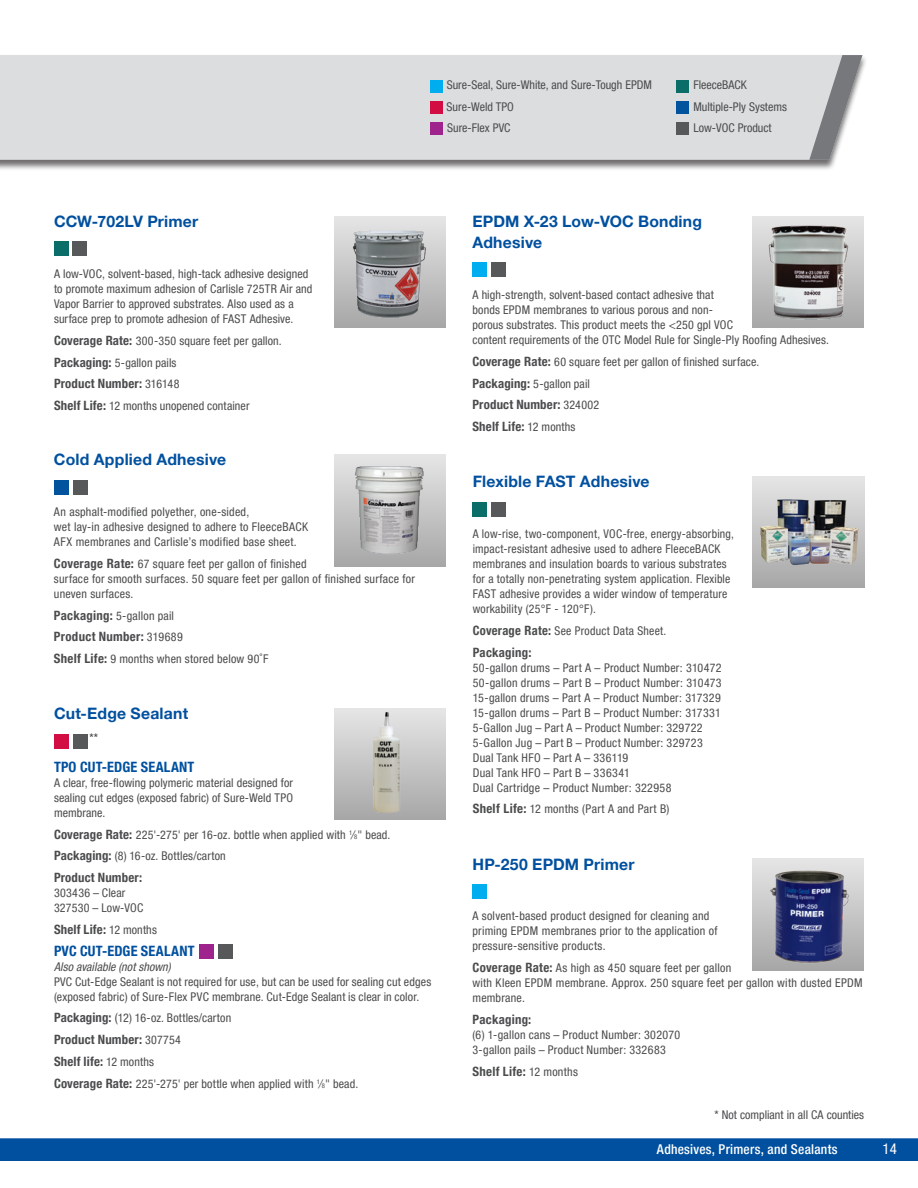
<style>
.page{position:relative;width:918px;height:1188px;background:#fff}
.page>*{position:absolute;margin:0;border:0;box-sizing:border-box;transform-origin:0 0}
.t1{font:700 15.75px/21px "Helvetica Neue LT Pro";letter-spacing:.015em;color:#01509f}
.t2{font:condensed 15px "Helvetica Neue LT Pro";color:#fff}
.t3{font:700 condensed 14.25px "Helvetica Neue LT Pro";letter-spacing:.015em;color:#01509f}
.t4{font:500 condensed 13.5px "Helvetica Neue LT Pro";letter-spacing:.02em;color:#fff}
.t5{font:700 condensed 12.9px "Helvetica Neue LT Pro";letter-spacing:.015em;color:#4b4c4d}
.t6{font:condensed 12px/15px "Helvetica Neue LT Pro";letter-spacing:.015em;color:#4b4c4d}
.t7{font:italic condensed 12px "Helvetica Neue LT Pro";letter-spacing:.01em;color:#4b4c4d}
.t8{font:condensed 12px "Helvetica Neue LT Pro";color:#3e3e3f}
.s1{font-weight:700;font-size:12.9px}
.s2{font-weight:400;font-size:12px}
.s3{font-size:6.6px}
.s4{font-size:12.9px}
</style>
<div class="page">
<div style="left:0;top:1138px;width:918px;height:23px;background:#01509f"></div>
<div style="left:0;top:55px;width:868px;height:116px;background:#231f20;opacity:.65"></div>
<div style="left:0;top:55px;width:809px;height:105px;background:#dcdddf"></div>
<svg style="left:809px;top:55px;width:53px;height:105px"></svg>
<div style="left:430px;top:80px;width:12px;height:12px;background:#00aeef"></div>
<div style="left:430px;top:101px;width:12px;height:13px;background:#d20d44"></div>
<div style="left:430px;top:123px;width:12px;height:12px;background:#9f238c"></div>
<div style="left:676px;top:80px;width:13px;height:12px;background:#0b6d67"></div>
<div style="left:676px;top:101px;width:13px;height:13px;background:#01539e"></div>
<div style="left:676px;top:123px;width:13px;height:12px;background:#57585a"></div>
<div style="left:472px;top:263px;width:15px;height:14px;background:#00aeef"></div>
<div style="left:491px;top:263px;width:15px;height:14px;background:#57585a"></div>
<img style="left:753px;top:216px;width:111px;height:112px">
<div style="left:334px;top:216px;width:112px;height:112px;background:linear-gradient(to bottom,#e6e6e6,#a7a7a7)"></div>
<div style="left:54px;top:241px;width:15px;height:15px;background:#0b6d67"></div>
<div style="left:72px;top:241px;width:15px;height:15px;background:#57585a"></div>
<img style="left:349px;top:220px;width:82px;height:103px">
<div style="left:54px;top:480px;width:15px;height:14px;background:#01539e"></div>
<div style="left:73px;top:480px;width:14px;height:14px;background:#57585a"></div>
<div style="left:334px;top:455px;width:112px;height:111px;background:linear-gradient(to bottom,#e5e5e5,#a7a7a7)"></div>
<img style="left:353px;top:456px;width:73px;height:104px">
<div style="left:73px;top:734px;width:15px;height:14px;background:#57585a"></div>
<div style="left:54px;top:734px;width:15px;height:14px;background:#d20d44"></div>
<img style="left:334px;top:708px;width:112px;height:112px">
<div style="left:218px;top:944px;width:15px;height:15px;background:#57585a"></div>
<div style="left:199px;top:944px;width:15px;height:15px;background:#9f238c"></div>
<svg style="left:753px;top:476px;width:111px;height:112px;background:#c5c5c5"></svg>
<div style="left:473px;top:502px;width:14px;height:15px;background:#0b6d67"></div>
<div style="left:491px;top:502px;width:15px;height:15px;background:#57585a"></div>
<img style="left:753px;top:494px;width:111px;height:75px">
<div style="left:753px;top:858px;width:111px;height:112px;background:linear-gradient(to bottom,#e6e6e6,#a7a7a7)"></div>
<div style="left:472px;top:884px;width:15px;height:15px;background:#00aeef"></div>
<img style="left:763px;top:861px;width:90px;height:107px">
<p class="t6" style="left:447px;top:77px;width:207px">Sure-Seal, Sure-White, and Sure-Tough EPDM</p>
<p class="t6" style="left:447px;top:99px;width:69px">Sure-Weld TPO</p>
<p class="t6" style="left:447px;top:120px;width:65px">Sure-Flex PVC</p>
<p class="t6" style="left:693px;top:77px;width:55px">FleeceBACK</p>
<p class="t6" style="left:693px;top:99px;width:95px">Multiple-Ply Systems</p>
<p class="t6" style="left:693px;top:120px;width:80px">Low-VOC Product</p>
<p class="t1" style="left:54px;top:211px;width:146px">CCW-702LV Primer</p>
<p class="t6" style="left:54px;top:266px;width:260px">A low-VOC, solvent-based, high-tack adhesive designed to promote maximum adhesion of Carlisle 725TR Air and Vapor Barrier to approved substrates. Also used as a surface prep to promote adhesion of FAST Adhesive.</p>
<p class="t6" style="left:54px;top:333px;width:229px"><span class="s1">Coverage Rate:</span> 300-350 square feet per gallon.</p>
<p class="t6" style="left:54px;top:355px;width:124px"><span class="s1">Packaging:</span> 5-gallon pails</p>
<p class="t5" style="left:54px;top:376px;width:127px">Product Number: <span class="s2">316148</span></p>
<p class="t6" style="left:54px;top:398px;width:197px"><span class="s1">Shelf Life:</span> 12 months unopened container</p>
<p class="t1" style="left:54px;top:449px;width:174px">Cold Applied Adhesive</p>
<p class="t6" style="left:54px;top:504px;width:256px">An asphalt-modified polyether, one-sided,<br>wet lay-in adhesive designed to adhere to FleeceBACK<br>AFX membranes and Carlisle’s modified base sheet.</p>
<p class="t6" style="left:54px;top:556px;width:363px"><span class="s1">Coverage Rate:</span> 67 square feet per gallon of finished<br>surface for smooth surfaces. 50 square feet per gallon of finished surface for uneven surfaces.</p>
<p class="t6" style="left:54px;top:608px;width:122px"><span class="s1">Packaging:</span> 5-gallon pail</p>
<p class="t5" style="left:54px;top:629px;width:130px">Product Number: <span class="s2">319689</span></p>
<p class="t6" style="left:54px;top:651px;width:216px"><span class="s1">Shelf Life:</span> 9 months when stored below 90˚F</p>
<p class="t1" style="left:54px;top:703px;width:136px">Cut-Edge Sealant</p>
<p class="t3" style="left:54px;top:758px;width:142px">TPO CUT-EDGE SEALANT</p>
<p class="t6" style="left:54px;top:775px;width:241px;text-align:justify">A clear, free-flowing polymeric material designed for sealing cut edges (exposed fabric) of Sure-Weld TPO membrane.</p>
<p class="t6" style="left:54px;top:827px;width:338px"><span class="s1">Coverage Rate:</span> 225'-275' per 16-oz. bottle when applied with <sup>1</sup>⁄<span class="s3">8</span>" bead.</p>
<p class="t6" style="left:54px;top:848px;width:173px"><span class="s1">Packaging:</span> (8) 16-oz. Bottles/carton</p>
<p class="t5" style="left:54px;top:870px;width:90px">Product Number:</p>
<p class="t6" style="left:54px;top:885px;width:73px">303436 – Clear</p>
<p class="t6" style="left:54px;top:900px;width:91px">327530 – Low-VOC</p>
<p class="t5" style="left:54px;top:922px;width:104px">Shelf Life: <span class="s2">12 months</span></p>
<p class="t3" style="left:54px;top:942px;width:142px">PVC CUT-EDGE SEALANT</p>
<p class="t7" style="left:54px;top:959px;width:118px">Also available (not shown)</p>
<p class="t6" style="left:54px;top:974px;width:379px">PVC Cut-Edge Sealant is not required for use, but can be used for sealing cut edges (exposed fabric) of Sure-Flex PVC membrane. Cut-Edge Sealant is clear in color.</p>
<p class="t6" style="left:54px;top:1010px;width:179px"><span class="s1">Packaging:</span> <span class="s4">(</span>12) 16-oz. Bottles/carton</p>
<p class="t5" style="left:54px;top:1032px;width:128px">Product Number: <span class="s2">307754</span></p>
<p class="t5" style="left:54px;top:1054px;width:101px">Shelf life: <span class="s2">12 months</span></p>
<p class="t6" style="left:54px;top:1076px;width:306px"><span class="s1">Coverage Rate:</span> 225'-275' per bottle when applied with <sup>1</sup>⁄<span class="s3">8</span>" bead.</p>
<p class="t8" style="left:90px;top:731px;width:10px">**</p>
<p class="t1" style="left:472px;top:211px;width:231px">EPDM X-23 Low-VOC Bonding<br>Adhesive</p>
<p class="t6" style="left:472px;top:287px;width:358px">A high-strength, solvent-based contact adhesive that<br>bonds EPDM membranes to various porous and non-<br>porous substrates. This product meets the &lt;250 gpl VOC<br>content requirements of the OTC Model Rule for Single-Ply Roofing Adhesives.</p>
<p class="t6" style="left:472px;top:354px;width:288px"><span class="s1">Coverage Rate:</span> 60 square feet per gallon of finished surface.</p>
<p class="t6" style="left:472px;top:376px;width:119px"><span class="s1">Packaging:</span> 5-gallon pail</p>
<p class="t5" style="left:472px;top:397px;width:128px">Product Number: <span class="s2">324002</span></p>
<p class="t5" style="left:472px;top:419px;width:104px">Shelf Life: <span class="s2">12 months</span></p>
<p class="t1" style="left:473px;top:471px;width:178px">Flexible FAST Adhesive</p>
<p class="t6" style="left:473px;top:526px;width:263px">A low-rise, two-component, VOC-free, energy-absorbing, impact-resistant adhesive used to adhere FleeceBACK membranes and insulation boards to various substrates for a totally non-penetrating system application. Flexible FAST adhesive provides a wider window of temperature workability (25°F - 120°F).</p>
<p class="t6" style="left:473px;top:623px;width:195px"><span class="s1">Coverage Rate:</span> See Product Data Sheet.</p>
<p class="t5" style="left:473px;top:644px;width:60px">Packaging:</p>
<p class="t6" style="left:473px;top:660px;width:250px">50-gallon drums – Part A – Product Number: 310472</p>
<p class="t6" style="left:473px;top:675px;width:250px">50-gallon drums – Part B – Product Number: 310473</p>
<p class="t6" style="left:473px;top:690px;width:250px">15-gallon drums – Part A – Product Number: 317329</p>
<p class="t6" style="left:473px;top:705px;width:250px">15-gallon drums – Part B – Product Number: 317331</p>
<p class="t6" style="left:473px;top:720px;width:231px">5-Gallon Jug – Part A – Product Number: 329722</p>
<p class="t6" style="left:473px;top:735px;width:232px">5-Gallon Jug – Part B – Product Number: 329723</p>
<p class="t6" style="left:473px;top:750px;width:157px">Dual Tank HFO – Part A – 336119</p>
<p class="t6" style="left:473px;top:765px;width:159px">Dual Tank HFO – Part B – 336341</p>
<p class="t6" style="left:473px;top:780px;width:200px">Dual Cartridge – Product Number: 322958</p>
<p class="t6" style="left:473px;top:802px;width:198px"><span class="s1">Shelf Life:</span> 12 months (Part A and Part B)</p>
<p class="t1" style="left:472px;top:853px;width:164px">HP-250 EPDM Primer</p>
<p class="t6" style="left:472px;top:909px;width:246px">A solvent-based product designed for cleaning and priming EPDM membranes prior to the application of pressure-sensitive products.</p>
<p class="t6" style="left:472px;top:960px;width:392px"><span class="s1">Coverage Rate:</span> As high as 450 square feet per gallon<br>with Kleen EPDM membrane. Approx. 250 square feet per gallon with dusted EPDM membrane.</p>
<p class="t5" style="left:472px;top:1012px;width:60px">Packaging:</p>
<p class="t6" style="left:472px;top:1027px;width:209px">(6) 1-gallon cans – Product Number: 302070</p>
<p class="t6" style="left:472px;top:1042px;width:195px">3-gallon pails – Product Number: 332683</p>
<p class="t5" style="left:472px;top:1063px;width:107px">Shelf Life: <span class="s2">12 months</span></p>
<p class="t6" style="left:714px;top:1107px;width:151px">* Not compliant in all CA counties</p>
<p class="t4" style="left:657px;top:1141px;width:182px">Adhesives, Primers, and Sealants</p>
<p class="t2" style="left:883px;top:1140px;width:16px">14</p>
</div>
